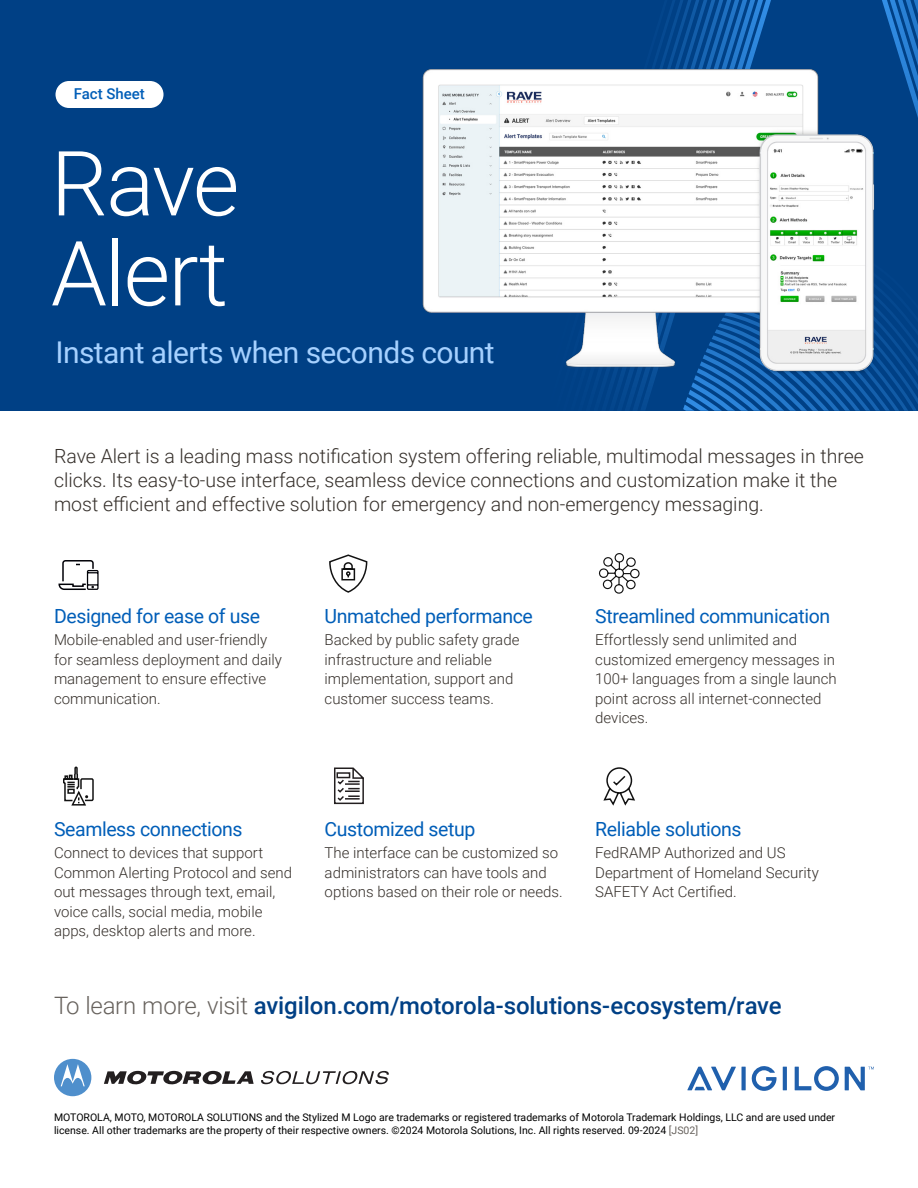
<style>
.page{position:relative;width:918px;height:1188px;background:#fff}
.page>*{position:absolute;margin:0;border:0;box-sizing:border-box;transform-origin:0 0}
.t1{font:300 90px/90px "Roboto";letter-spacing:-.02em;color:#fff}
.t2{font:30px "Roboto";letter-spacing:-.02em;color:#a6d1ff}
.t3{font:500 24px "Roboto";letter-spacing:-.005em;color:#004085}
.t4{font:300 19.5px/24px "Roboto";color:#352f2a}
.t5{font:19.5px "Roboto";letter-spacing:-.02em;color:#005eb8}
.t6{font:300 15px/19.5px "Roboto";color:#352f2a}
.t7{font:500 15px "Roboto";color:#005eb8}
.t8{font:10.5px/13.5px "Roboto";color:#000}
.s1{font-weight:300;color:#67625d}
.s2{color:#67625d}
</style>
<div class="page">
<div style="left:0;top:0;width:918px;height:411px;background:#004085"></div>
<svg style="left:616px;top:0;width:67px;height:410px"></svg>
<svg style="left:683px;top:0;width:235px;height:411px"></svg>
<svg style="left:58px;top:560px;width:41px;height:30px"></svg>
<svg style="left:329px;top:554px;width:39px;height:39px"></svg>
<svg style="left:598px;top:553px;width:42px;height:41px"></svg>
<svg style="left:63px;top:766px;width:31px;height:40px"></svg>
<svg style="left:334px;top:767px;width:30px;height:38px"></svg>
<svg style="left:603px;top:767px;width:32px;height:39px"></svg>
<img style="left:422px;top:48px;width:460px;height:339px">
<div style="left:56px;top:81px;width:108px;height:27px;background:#fff;border-radius:14px"></div>
<svg style="left:104px;top:1071px;width:150px;height:14px"></svg>
<svg style="left:261px;top:1071px;width:128px;height:13px"></svg>
<div style="left:54px;top:1059px;width:37px;height:37px;background:#4f8fcc;border-radius:50%"></div>
<svg style="left:61px;top:1064px;width:24px;height:22px"></svg>
<svg style="left:742px;top:1067px;width:4px;height:23px"></svg>
<svg style="left:783px;top:1067px;width:4px;height:23px"></svg>
<svg style="left:687px;top:1067px;width:49px;height:23px"></svg>
<svg style="left:795px;top:1066px;width:44px;height:25px"></svg>
<svg style="left:751px;top:1066px;width:26px;height:25px"></svg>
<svg style="left:845px;top:1067px;width:29px;height:23px"></svg>
<p class="t7" style="left:74px;top:84px;width:73px">Fact Sheet</p>
<h1 class="t1" style="left:51px;top:135px;width:190px">Rave<br>Alert</h1>
<h2 class="t2" style="left:56px;top:331px;width:441px">Instant alerts when seconds count</h2>
<p class="t4" style="left:54px;top:443px;width:812px">Rave Alert is a leading mass notification system offering reliable, multimodal messages in three clicks. Its easy-to-use interface, seamless device connections and customization make it the most efficient and effective solution for emergency and non-emergency messaging.</p>
<h3 class="t5" style="left:54px;top:602px;width:208px">Designed for ease of use</h3>
<p class="t6" style="left:54px;top:630px;width:230px">Mobile-enabled and user-friendly for seamless deployment and daily management to ensure effective communication.</p>
<h3 class="t5" style="left:325px;top:602px;width:210px">Unmatched performance</h3>
<p class="t6" style="left:325px;top:630px;width:196px">Backed by public safety grade infrastructure and reliable implementation, support and customer success teams.</p>
<h3 class="t5" style="left:595px;top:602px;width:236px">Streamlined communication</h3>
<p class="t6" style="left:595px;top:630px;width:243px">Effortlessly send unlimited and customized emergency messages in<br>100+ languages from a single launch point across all internet-connected devices.</p>
<h3 class="t5" style="left:54px;top:815px;width:190px">Seamless connections</h3>
<p class="t6" style="left:54px;top:843px;width:240px">Connect to devices that support Common Alerting Protocol and send out messages through text, email, voice calls, social media, mobile apps, desktop alerts and more.</p>
<h3 class="t5" style="left:325px;top:815px;width:152px">Customized setup</h3>
<p class="t6" style="left:325px;top:843px;width:240px">The interface can be customized so administrators can have tools and options based on their role or needs.</p>
<h3 class="t5" style="left:595px;top:815px;width:148px">Reliable solutions</h3>
<p class="t6" style="left:595px;top:843px;width:225px">FedRAMP Authorized and US<br>Department of Homeland Security<br>SAFETY Act Certified.</p>
<h3 class="t3" style="left:54px;top:989px;width:729px"><span class="s1">To learn more, visit</span> avigilon.com/motorola-solutions-ecosystem/rave</h3>
<p class="t8" style="left:54px;top:1110px;width:783px">MOTOROLA, MOTO, MOTOROLA SOLUTIONS and the Stylized M Logo are trademarks or registered trademarks of Motorola Trademark Holdings, LLC and are used under license. All other trademarks are the property of their respective owners. ©2024 Motorola Solutions, Inc. All rights reserved. 09-2024 <span class="s2">[JS02]</span></p>
</div>
